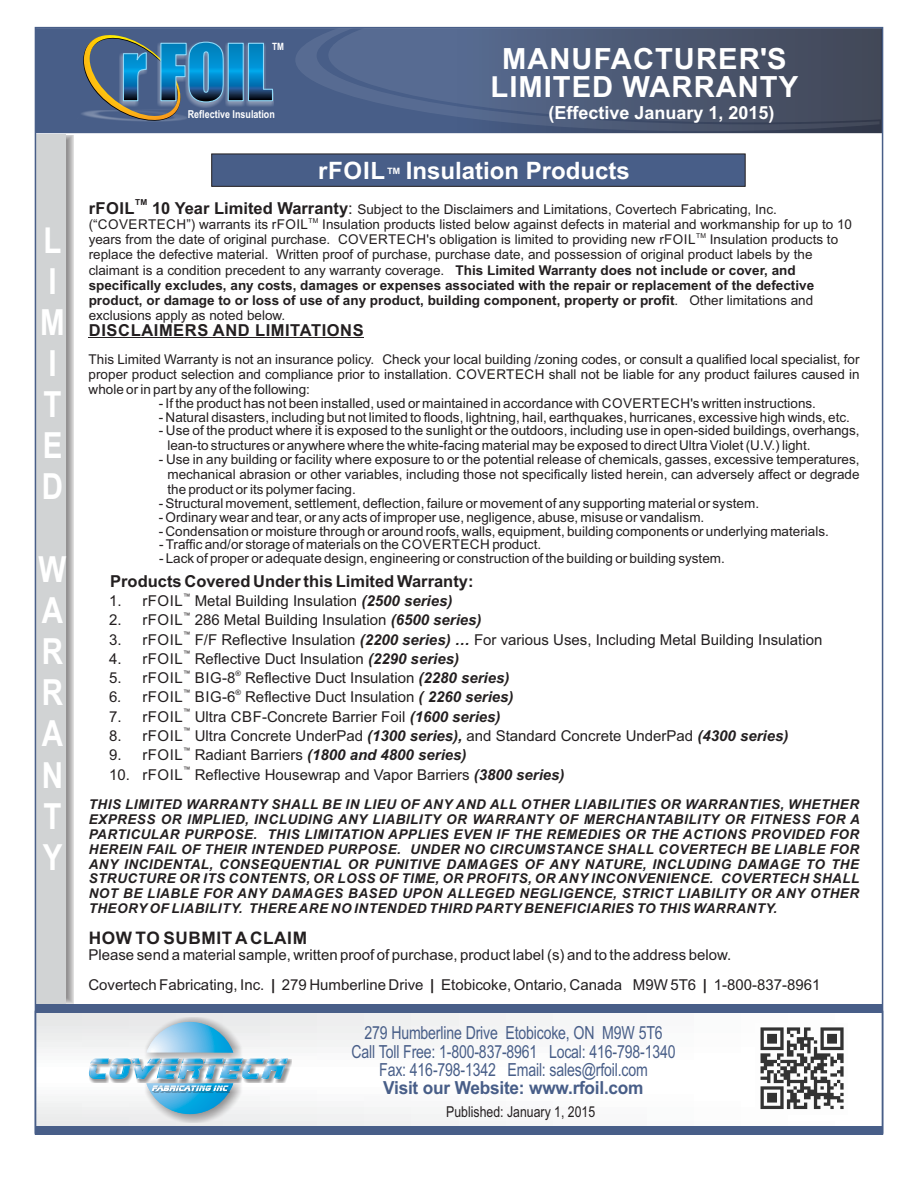
<style>
.page{position:relative;width:918px;height:1188px;background:#fff}
.page>*{position:absolute;margin:0;border:0;box-sizing:border-box;transform-origin:0 0}
.t1{font:700 36px/41.1px "Arial Narrow";color:#fff}
.t2{font:700 29.25px/27.8px "Arial";letter-spacing:.035em;color:#fff;text-align:center}
.t3{font:700 24px "Arial";color:#fff}
.t4{font:18px/18.3px "Arial Narrow";letter-spacing:-.01em;color:#485e88;text-align:center;scale:.96 1}
.t5{font:700 18px "Arial";letter-spacing:-.015em;color:#485e88;scale:.96 1}
.t6{font:700 18px "Arial";color:#fff}
.t7{font:700 17.25px "Arial";letter-spacing:.035em;color:#231f20}
.t8{font:700 16.5px "Arial";color:#231f20}
.t9{font:700 16.5px "Arial";letter-spacing:.035em;color:#231f20}
.t10{font:15px/30.5px "Arial";color:#231f20}
.t11{font:15px "Arial Narrow";color:#231f20}
.t12{font:700 15px "Arial";color:#231f20}
.t13{font:13.5px/15.1px "Arial";color:#231f20}
.t14{font:italic 700 13.5px/15px "Arial";letter-spacing:.035em;color:#231f20;text-align:justify}
.t15{font:700 10.95px "Arial Narrow";color:#fff}
.t16{font:700 10.05px "Arial Narrow";color:#fff}
.t17{font:700 8.25px "Arial";color:#231f20}
.t18{font:7.5px "Arial";color:#231f20}
.t19{font:6.75px "Arial";color:#231f20}
.s1{font-size:15.75px}
.s2{font-size:16.5px}
.s3{font-weight:700}
.s4{font-weight:700;font-style:italic}
.s5{font-style:italic}
</style>
<div class="page">
<svg style="left:38px;top:1014px;width:515px;height:112px"></svg>
<div style="left:35px;top:28px;width:848px;height:106px;background:#485e88"></div>
<svg style="left:295px;top:26px;width:585px;height:105px"></svg>
<div style="left:43px;top:135px;width:31px;height:870px;background:#231f20;opacity:.49"></div>
<div style="left:35px;top:134px;width:31px;height:870px;background:#d1d3d4"></div>
<div style="left:211px;top:154px;width:535px;height:33px;background:#485e88;border:1px solid #231f20"></div>
<hr style="left:89px;top:338px;width:275px;height:1px;background:#231f20">
<div style="left:143px;top:1018px;width:100px;height:105px;background:#231f20;opacity:.51"></div>
<svg style="left:89px;top:1022px;width:199px;height:104px"></svg>
<svg style="left:81px;top:35px;width:106px;height:87px"></svg>
<div style="left:119px;top:43px;width:154px;height:65px;background:#fff;opacity:.35"></div>
<svg style="left:123px;top:40px;width:150px;height:62px"></svg>
<div style="left:35px;top:1126px;width:848px;height:9px;background:#485e88"></div>
<div style="left:35px;top:1004px;width:848px;height:9px;background:#485e88"></div>
<img style="left:760px;top:1027px;width:84px;height:83px">
<h1 class="t1" style="left:40px;top:223px;width:26px">L<br>I<br>M<br>I<br>T<br>E<br>D</h1>
<h1 class="t1" style="left:39px;top:552px;width:29px">W<br>A<br>R<br>R<br>A<br>N<br>T<br>Y</h1>
<p class="t16" style="left:272px;top:42px;width:13px">TM</p>
<p class="t15" style="left:188px;top:110px;width:89px">Reflective Insulation</p>
<h2 class="t2" style="left:491px;top:47px;width:309px">MANUFACTURER'S<br>LIMITED WARRANTY</h2>
<h3 class="t6" style="left:548px;top:106px;width:228px">(Effective January 1, 2015)</h3>
<h3 class="t3" style="left:318px;top:162px;width:313px">rFOIL<span class="s1">™</span> Insulation Products</h3>
<p class="t17" style="left:135px;top:199px;width:14px">TM</p>
<p class="t8" style="left:89px;top:202px;width:48px">rFOIL</p>
<p class="t8" style="left:152px;top:202px;width:198px">10 Year Limited Warranty</p>
<p class="t13" style="left:348px;top:203px;width:430px"><span class="s2">:</span> Subject to the Disclaimers and Limitations, Covertech Fabricating, Inc.</p>
<p class="t19" style="left:308px;top:218px;width:11px">TM</p>
<p class="t13" style="left:89px;top:218px;width:765px">(“COVERTECH”) warrants its rFOIL Insulation products listed below against defects in material and workmanship for up to 10</p>
<p class="t19" style="left:696px;top:233px;width:11px">TM</p>
<p class="t13" style="left:89px;top:233px;width:751px">years from the date of original purchase. COVERTECH's obligation is limited to providing new rFOIL Insulation products to replace the defective material. Written proof of purchase, purchase date, and possession of original product labels by the claimant is a condition precedent to any warranty coverage. <span class="s3">This Limited Warranty does not include or cover, and specifically excludes, any costs, damages or expenses associated with the repair or replacement of the defective product, or damage to or loss of use of any product, building component, property or profit</span>. Other limitations and exclusions apply as noted below.</p>
<p class="t9" style="left:89px;top:324px;width:276px">DISCLAIMERS AND LIMITATIONS</p>
<p class="t13" style="left:89px;top:353px;width:772px;text-align:justify">This Limited Warranty is not an insurance policy. Check your local building /zoning codes, or consult a qualified local specialist, for proper product selection and compliance prior to installation. COVERTECH shall not be liable for any product failures caused in whole or in part by any of the following:</p>
<p class="t13" style="left:159px;top:397px;width:659px">- If the product has not been installed, used or maintained in accordance with COVERTECH's written instructions.</p>
<p class="t13" style="left:159px;top:411px;width:693px">- Natural disasters, including but not limited to floods, lightning, hail, earthquakes, hurricanes, excessive high winds, etc.</p>
<p class="t13" style="left:167px;top:424px;width:694px;text-indent:-9px">- Use of the product where it is exposed to the sunlight or the outdoors, including use in open-sided buildings, overhangs, lean-to structures or anywhere where the white-facing material may be exposed to direct Ultra Violet (U.V.) light.</p>
<p class="t13" style="left:167px;top:453px;width:694px;text-align:justify;text-indent:-9px">- Use in any building or facility where exposure to or the potential release of chemicals, gasses, excessive temperatures, mechanical abrasion or other variables, including those not specifically listed herein, can adversely affect or degrade the product or its polymer facing.</p>
<p class="t13" style="left:159px;top:497px;width:602px">- Structural movement, settlement, deflection, failure or movement of any supporting material or system.</p>
<p class="t13" style="left:159px;top:511px;width:547px">- Ordinary wear and tear, or any acts of improper use, negligence, abuse, misuse or vandalism.</p>
<p class="t13" style="left:159px;top:524px;width:672px">- Condensation or moisture through or around roofs, walls, equipment, building components or underlying materials.</p>
<p class="t13" style="left:159px;top:538px;width:384px">- Traffic and/or storage of materials on the COVERTECH product.</p>
<p class="t13" style="left:159px;top:552px;width:567px">- Lack of proper or adequate design, engineering or construction of the building or building system.</p>
<p class="t8" style="left:110px;top:575px;width:365px">Products Covered Under this Limited Warranty:</p>
<p class="t10" style="left:109px;top:587px;width:345px">1. rFOIL Metal Building Insulation <span class="s4">(2500 series)</span></p>
<p class="t18" style="left:183px;top:593px;width:9px">™</p>
<p class="t10" style="left:109px;top:606px;width:374px">2. rFOIL 286 Metal Building Insulation <span class="s4">(6500 series)</span></p>
<p class="t18" style="left:183px;top:612px;width:9px">™</p>
<p class="t10" style="left:109px;top:625px;width:715px">3. rFOIL F/F Reflective Insulation <span class="s4">(2200 series) …</span> For various Uses, Including Metal Building Insulation</p>
<p class="t18" style="left:183px;top:632px;width:9px">™</p>
<p class="t10" style="left:109px;top:645px;width:351px">4. rFOIL Reflective Duct Insulation <span class="s4">(2290 series)</span></p>
<p class="t18" style="left:183px;top:651px;width:9px">™</p>
<p class="t10" style="left:109px;top:664px;width:402px">5. rFOIL BIG-8 Reflective Duct Insulation <span class="s4">(2280 series)</span></p>
<p class="t18" style="left:183px;top:670px;width:9px">™</p>
<p class="t18" style="left:235px;top:670px;width:7px">®</p>
<p class="t18" style="left:183px;top:689px;width:9px">™</p>
<p class="t18" style="left:235px;top:689px;width:7px">®</p>
<p class="t10" style="left:109px;top:683px;width:14px">6<span class="s5">.</span></p>
<p class="t10" style="left:143px;top:683px;width:373px">rFOIL BIG-6 Reflective Duct Insulation <span class="s4">( 2260 series)</span></p>
<p class="t10" style="left:109px;top:703px;width:393px">7. rFOIL Ultra CBF-Concrete Barrier Foil <span class="s4">(1600 series)</span></p>
<p class="t18" style="left:183px;top:709px;width:9px">™</p>
<p class="t10" style="left:109px;top:722px;width:681px">8. rFOIL Ultra Concrete UnderPad <span class="s4">(1300 series),</span> and Standard Concrete UnderPad <span class="s4">(4300 series)</span></p>
<p class="t18" style="left:183px;top:728px;width:9px">™</p>
<p class="t10" style="left:109px;top:741px;width:359px">9. rFOIL Radiant Barriers <span class="s4">(1800 and 4800 series)</span></p>
<p class="t18" style="left:183px;top:747px;width:9px">™</p>
<p class="t10" style="left:109px;top:760px;width:457px">10. rFOIL Reflective Housewrap and Vapor Barriers <span class="s4">(3800 series)</span></p>
<p class="t18" style="left:183px;top:767px;width:9px">™</p>
<p class="t14" style="left:89px;top:798px;width:773px">THIS LIMITED WARRANTY SHALL BE IN LIEU OF ANY AND ALL OTHER LIABILITIES OR WARRANTIES, WHETHER EXPRESS OR IMPLIED, INCLUDING ANY LIABILITY OR WARRANTY OF MERCHANTABILITY OR FITNESS FOR A PARTICULAR PURPOSE. THIS LIMITATION APPLIES EVEN IF THE REMEDIES OR THE ACTIONS PROVIDED FOR HEREIN FAIL OF THEIR INTENDED PURPOSE. UNDER NO CIRCUMSTANCE SHALL COVERTECH BE LIABLE FOR ANY INCIDENTAL, CONSEQUENTIAL OR PUNITIVE DAMAGES OF ANY NATURE, INCLUDING DAMAGE TO THE STRUCTURE OR ITS CONTENTS, OR LOSS OF TIME, OR PROFITS, OR ANY INCONVENIENCE. COVERTECH SHALL NOT BE LIABLE FOR ANY DAMAGES BASED UPON ALLEGED NEGLIGENCE, STRICT LIABILITY OR ANY OTHER THEORY OF LIABILITY. THERE ARE NO INTENDED THIRD PARTY BENEFICIARIES TO THIS WARRANTY.</p>
<p class="t7" style="left:89px;top:931px;width:220px">HOW TO SUBMIT A CLAIM</p>
<p class="t10" style="left:88px;top:940px;width:734px">Please send a material sample, written proof of purchase, product label (s) and to the address below.<br>Covertech Fabricating, Inc. 279 Humberline Drive Etobicoke, Ontario, Canada M9W 5T6 1-800-837-8961</p>
<p class="t12" style="left:271px;top:979px;width:6px">|</p>
<p class="t12" style="left:430px;top:979px;width:6px">|</p>
<p class="t12" style="left:703px;top:979px;width:6px">|</p>
<h3 class="t4" style="left:352px;top:1025px;width:339px">279 Humberline Drive Etobicoke, ON M9W 5T6<br>Call Toll Free: 1-800-837-8961 Local: 416-798-1340<br>Fax: 416-798-1342 Email: sales@rfoil.com</h3>
<h3 class="t5" style="left:383px;top:1081px;width:273px">Visit our Website: www.rfoil.com</h3>
<p class="t11" style="left:446px;top:1106px;width:151px">Published: January 1, 2015</p>
</div>
